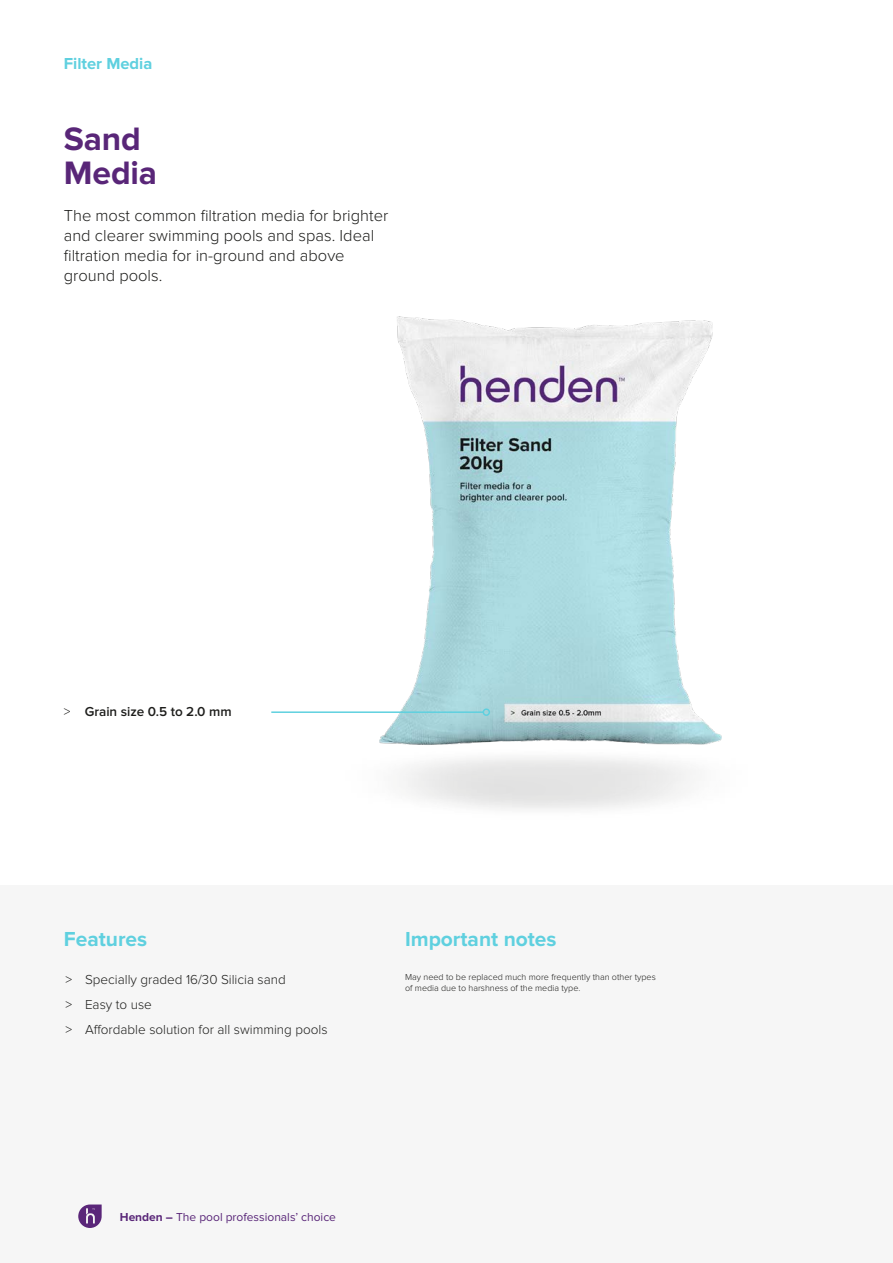
<style>
.page{position:relative;width:893px;height:1263px;background:#fff}
.page>*{position:absolute;margin:0;border:0;box-sizing:border-box;transform-origin:0 0}
.MAIN_HEADER{font:700 33.6px/34.7px "Proxima Nova";letter-spacing:-.005em;color:#592678}
.FOOTER_HEADER{font:700 21px "Proxima Nova";color:#5fd0df}
.COPY{font:300 16.5px/19.8px "Proxima Nova";color:#1d1d1b}
.TOP_HEADER{font:700 16.5px "Proxima Nova";color:#5fd0df}
.t1{font:300 13.5px "Proxima Nova";color:#1d1d1b}
.t2{font:600 13.5px "Proxima Nova";color:#1d1d1b}
.t3{font:12px "Proxima Nova";color:#592678}
.NOTES{font:300 9px/10.8px "Proxima Nova";color:#1d1d1b}
.s1{font-weight:300}
.s2{font-weight:700}
</style>
<div class="page">
<div style="left:0;top:885px;width:893px;height:378px;background:#f6f6f6"></div>
<img style="left:379px;top:317px;width:342px;height:428px">
<hr style="left:271px;top:711px;width:212px;height:2px;background:#5fd0df">
<div style="left:483px;top:708px;width:7px;height:8px;border:2px solid #5fd0df;border-radius:50%"></div>
<svg style="left:78px;top:1204px;width:24px;height:24px"></svg>
<p class="TOP_HEADER" style="left:64px;top:54px;width:90px">Filter Media</p>
<p class="MAIN_HEADER" style="left:64px;top:122px;width:95px">Sand<br>Media</p>
<p class="COPY" style="left:64px;top:207px;width:326px">The most common filtration media for brighter and clearer swimming pools and spas. Ideal filtration media for in-ground and above ground pools.</p>
<p class="t2" style="left:64px;top:705px;width:169px"><span class="s1">&gt;</span> Grain size 0.5 to 2.0 mm</p>
<p class="FOOTER_HEADER" style="left:64px;top:927px;width:85px">Features</p>
<p class="t1" style="left:66px;top:973px;width:222px">&gt; Specially graded 16/30 Silicia sand</p>
<p class="t1" style="left:66px;top:998px;width:88px">&gt; Easy to use</p>
<p class="t1" style="left:66px;top:1023px;width:263px">&gt; Affordable solution for all swimming pools</p>
<p class="FOOTER_HEADER" style="left:405px;top:927px;width:153px">Important notes</p>
<p class="NOTES" style="left:405px;top:972px;width:252px">May need to be replaced much more frequently than other types of media due to harshness of the media type.</p>
<p class="t3" style="left:120px;top:1211px;width:218px"><span class="s2">Henden –</span> The pool professionals’ choice</p>
</div>
